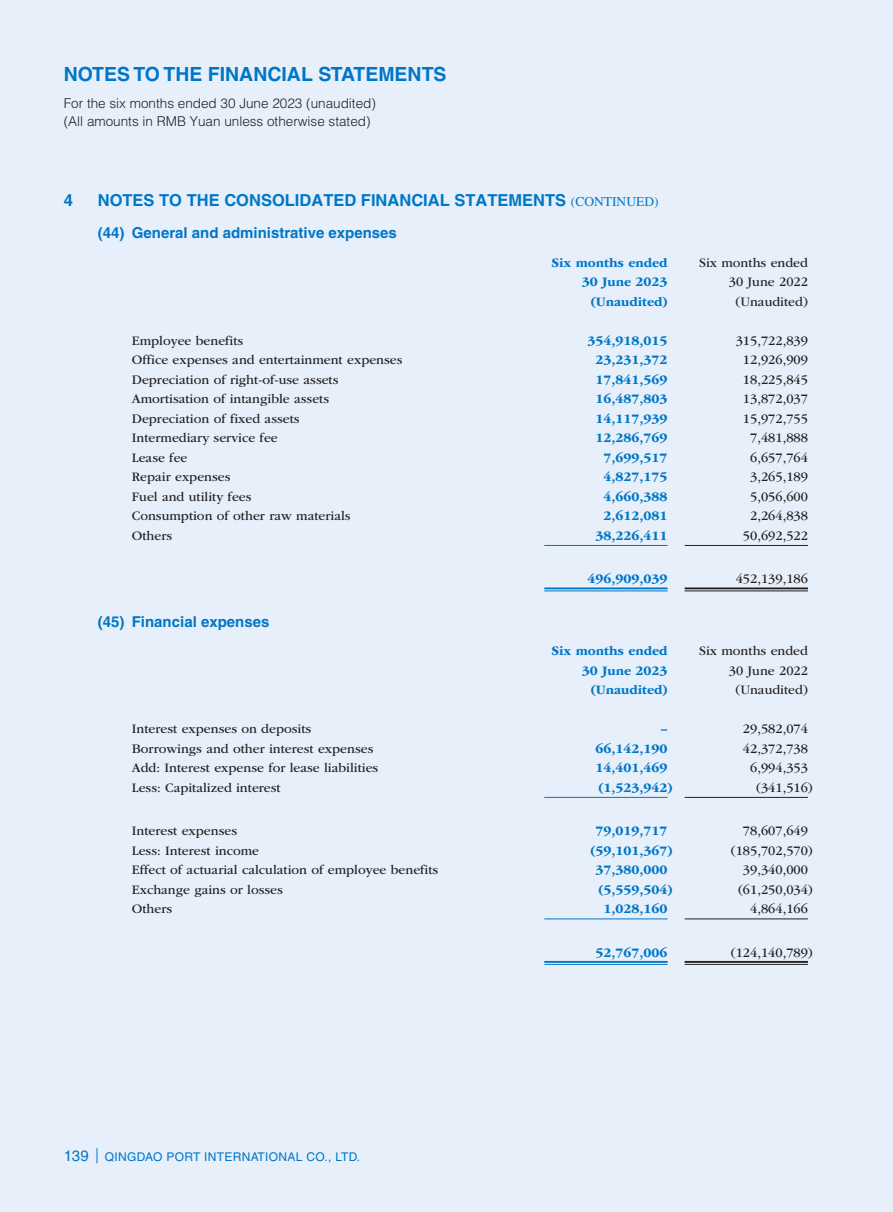
<style>
.page{position:relative;width:893px;height:1212px;background:#e7f0fa}
.page>*{position:absolute;margin:0;border:0;box-sizing:border-box;transform-origin:0 0}
.t1{font:700 19.5px "Helvetica LT Std";color:#0076c8}
.t2{font:700 16.5px "Helvetica LT Std";color:#0076c8}
.t3{font:700 15px "Helvetica LT Std";color:#0076c8}
.t4{font:15px "Helvetica LT Std";color:#0076c8}
.t5{font:13.5px/19.5px "ITC Garamond Std";color:#231f20;text-align:right}
.t6{font:700 13.5px/19.5px "ITC Garamond Std";color:#0076c8;text-align:right}
.t7{font:300 13.5px/18px "Helvetica LT Std";color:#231f20}
.t8{font:13.5px "Times LT Std";color:#0076c8}
.t9{font:12px "Helvetica LT Std";letter-spacing:.025em;color:#0076c8}
</style>
<div class="page">
<svg style="left:97px;top:1148px;width:1px;height:15px"></svg>
<hr style="left:544px;top:545px;width:124px;height:1px;background:#0076c8">
<hr style="left:685px;top:545px;width:123px;height:1px;background:#231f20">
<hr style="left:544px;top:587px;width:124px;height:2px;background:#0076c8">
<hr style="left:544px;top:591px;width:124px;height:1px;background:#0076c8">
<hr style="left:685px;top:587px;width:123px;height:2px;background:#231f20">
<hr style="left:685px;top:591px;width:123px;height:1px;background:#231f20">
<hr style="left:544px;top:797px;width:124px;height:1px;background:#0076c8">
<hr style="left:685px;top:797px;width:123px;height:1px;background:#231f20">
<hr style="left:544px;top:918px;width:124px;height:1px;background:#0076c8">
<hr style="left:685px;top:918px;width:123px;height:1px;background:#231f20">
<hr style="left:544px;top:961px;width:124px;height:2px;background:#0076c8">
<hr style="left:544px;top:964px;width:124px;height:1px;background:#0076c8">
<hr style="left:685px;top:961px;width:123px;height:2px;background:#231f20">
<hr style="left:685px;top:964px;width:123px;height:1px;background:#231f20">
<h1 class="t1" style="left:64px;top:62px;width:384px">NOTES TO THE FINANCIAL STATEMENTS</h1>
<p class="t7" style="left:64px;top:94px;width:314px">For the six months ended 30 June 2023 (unaudited( (All amounts in RMB Yuan unless otherwise stated(</p>
<p class="t2" style="left:64px;top:190px;width:11px">4</p>
<p class="t2" style="left:98px;top:190px;width:470px">NOTES TO THE CONSOLIDATED FINANCIAL STATEMENTS</p>
<p class="t8" style="left:571px;top:194px;width:89px">(CONTINUED(</p>
<p class="t3" style="left:98px;top:224px;width:28px">(44)</p>
<p class="t3" style="left:132px;top:224px;width:267px">General and administrative expenses</p>
<p class="t6" style="left:551px;top:253px;width:118px">Six months ended<br>30 June 2023</p>
<p class="t5" style="left:699px;top:253px;width:110px">Six months ended<br>30 June 2022 (Unaudited(</p>
<p class="t6" style="left:591px;top:292px;width:78px">(Unaudited)</p>
<p class="t5" style="left:132px;top:331px;width:113px">Employee benefits</p>
<p class="t6" style="left:588px;top:331px;width:82px">354,918,015</p>
<p class="t5" style="left:736px;top:331px;width:74px">315,722,839</p>
<p class="t5" style="left:132px;top:350px;width:272px">Office expenses and entertainment expenses</p>
<p class="t6" style="left:596px;top:350px;width:74px">23,231,372</p>
<p class="t5" style="left:743px;top:350px;width:66px">12,926,909</p>
<p class="t5" style="left:132px;top:370px;width:208px">Depreciation of right-of-use assets</p>
<p class="t6" style="left:596px;top:369px;width:74px">17,841,569</p>
<p class="t5" style="left:743px;top:370px;width:66px">18,225,845</p>
<p class="t5" style="left:132px;top:389px;width:199px">Amortisation of intangible assets</p>
<p class="t6" style="left:596px;top:389px;width:74px">16,487,803</p>
<p class="t5" style="left:743px;top:389px;width:66px">13,872,037</p>
<p class="t5" style="left:132px;top:409px;width:169px">Depreciation of fixed assets</p>
<p class="t6" style="left:596px;top:408px;width:74px">14,117,939</p>
<p class="t5" style="left:743px;top:409px;width:66px">15,972,755</p>
<p class="t5" style="left:132px;top:428px;width:147px">Intermediary service fee</p>
<p class="t6" style="left:596px;top:428px;width:74px">12,286,769</p>
<p class="t5" style="left:750px;top:428px;width:59px">7,481,888</p>
<p class="t5" style="left:132px;top:448px;width:57px">Lease fee</p>
<p class="t6" style="left:604px;top:447px;width:66px">7,699,517</p>
<p class="t5" style="left:750px;top:448px;width:59px">6,657,764</p>
<p class="t5" style="left:132px;top:467px;width:100px">Repair expenses</p>
<p class="t6" style="left:604px;top:467px;width:66px">4,827,175</p>
<p class="t5" style="left:750px;top:467px;width:59px">3,265,189</p>
<p class="t5" style="left:132px;top:487px;width:121px">Fuel and utility fees</p>
<p class="t6" style="left:604px;top:486px;width:66px">4,660,388</p>
<p class="t5" style="left:750px;top:487px;width:59px">5,056,600</p>
<p class="t5" style="left:132px;top:506px;width:220px">Consumption of other raw materials</p>
<p class="t6" style="left:604px;top:506px;width:66px">2,612,081</p>
<p class="t5" style="left:750px;top:506px;width:59px">2,264,838</p>
<p class="t5" style="left:132px;top:526px;width:42px">Others</p>
<p class="t6" style="left:596px;top:525px;width:74px">38,226,411</p>
<p class="t5" style="left:743px;top:526px;width:66px">50,692,522</p>
<p class="t6" style="left:588px;top:569px;width:82px">496,909,039</p>
<p class="t5" style="left:736px;top:569px;width:74px">452,139,186</p>
<p class="t3" style="left:98px;top:612px;width:28px">(45)</p>
<p class="t3" style="left:132px;top:612px;width:139px">Financial expenses</p>
<p class="t6" style="left:551px;top:641px;width:118px">Six months ended<br>30 June 2023</p>
<p class="t5" style="left:699px;top:641px;width:110px">Six months ended<br>30 June 2022 (Unaudited(</p>
<p class="t6" style="left:591px;top:680px;width:78px">(Unaudited)</p>
<p class="t5" style="left:132px;top:719px;width:181px">Interest expenses on deposits</p>
<p class="t6" style="left:661px;top:719px;width:8px">–</p>
<p class="t5" style="left:743px;top:719px;width:66px">29,582,074</p>
<p class="t5" style="left:132px;top:739px;width:243px">Borrowings and other interest expenses</p>
<p class="t6" style="left:596px;top:738px;width:74px">66,142,190</p>
<p class="t5" style="left:743px;top:739px;width:66px">42,372,738</p>
<p class="t5" style="left:132px;top:758px;width:248px">Add: Interest expense for lease liabilities</p>
<p class="t6" style="left:596px;top:758px;width:74px">14,401,469</p>
<p class="t5" style="left:750px;top:758px;width:59px">6,994,353</p>
<p class="t5" style="left:132px;top:778px;width:150px">Less: Capitalized interest</p>
<p class="t6" style="left:598px;top:777px;width:76px">)1,523,942(</p>
<p class="t5" style="left:756px;top:778px;width:58px">)341,516(</p>
<p class="t5" style="left:132px;top:821px;width:107px">Interest expenses</p>
<p class="t6" style="left:596px;top:821px;width:74px">79,019,717</p>
<p class="t5" style="left:743px;top:821px;width:66px">78,607,649</p>
<p class="t5" style="left:132px;top:841px;width:129px">Less: Interest income</p>
<p class="t6" style="left:590px;top:840px;width:84px">)59,101,367(</p>
<p class="t5" style="left:731px;top:841px;width:84px">)185,702,570(</p>
<p class="t5" style="left:132px;top:860px;width:308px">Effect of actuarial calculation of employee benefits</p>
<p class="t6" style="left:596px;top:860px;width:74px">37,380,000</p>
<p class="t5" style="left:743px;top:860px;width:66px">39,340,000</p>
<p class="t5" style="left:132px;top:880px;width:153px">Exchange gains or losses</p>
<p class="t6" style="left:598px;top:879px;width:76px">)5,559,504(</p>
<p class="t5" style="left:738px;top:880px;width:76px">)61,250,034(</p>
<p class="t5" style="left:132px;top:899px;width:42px">Others</p>
<p class="t6" style="left:604px;top:899px;width:66px">1,028,160</p>
<p class="t5" style="left:750px;top:899px;width:59px">4,864,166</p>
<p class="t6" style="left:596px;top:942px;width:74px">52,767,006</p>
<p class="t5" style="left:731px;top:943px;width:84px">)124,140,789(</p>
<p class="t4" style="left:64px;top:1147px;width:27px">139</p>
<p class="t9" style="left:105px;top:1149px;width:257px">QINGDAO PORT INTERNATIONAL CO., LTD.</p>
</div>
